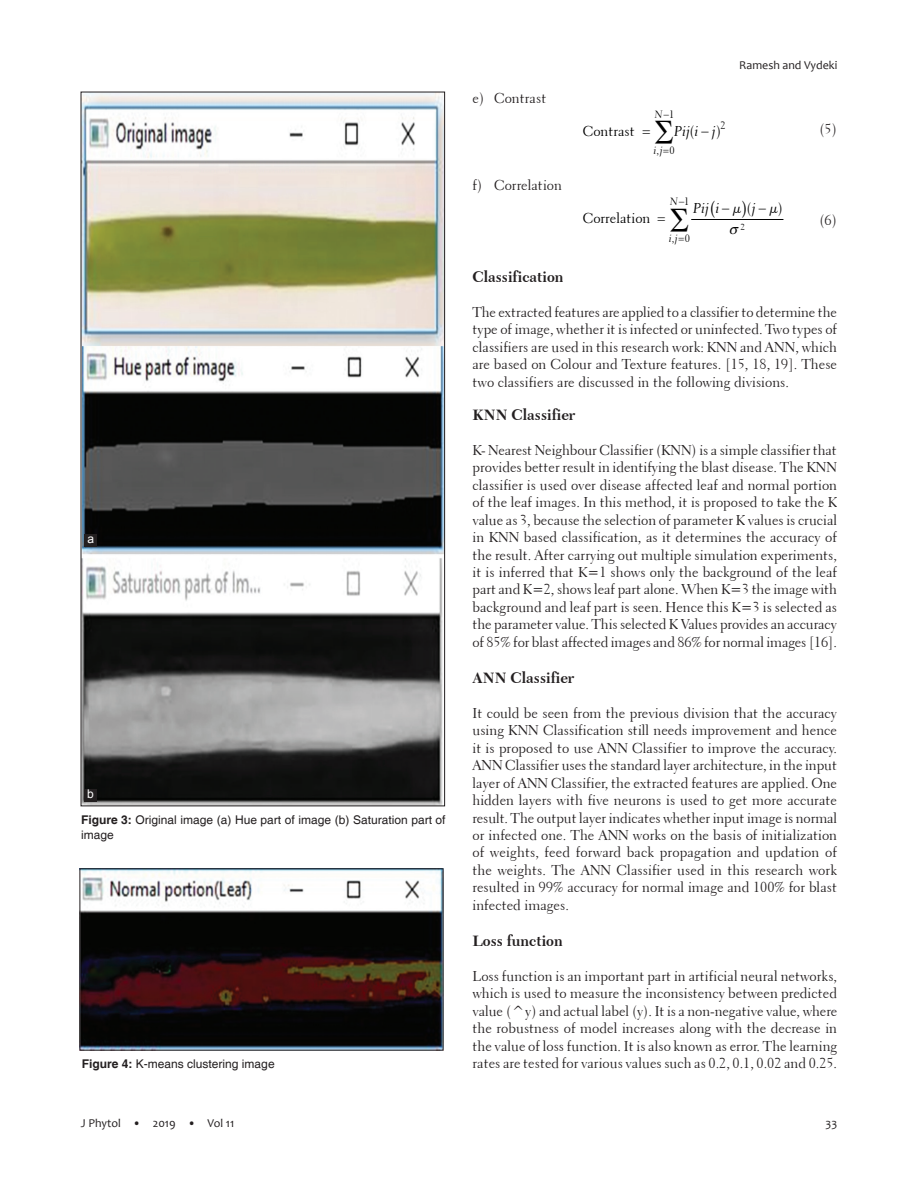
<style>
.page{position:relative;width:918px;height:1188px;background:#fff}
.page>*{position:absolute;margin:0;border:0;box-sizing:border-box;transform-origin:0 0}
.t1{font:700 15.75px "Transitional 511 BT";color:#231f20}
.TX{font:14.25px/17.4px "Transitional 521 BT Roman A";color:#231f20;text-align:justify}
.L{font:14.25px "Transitional 521 BT Roman A";color:#231f20}
.t2{font:14.25px "Transitional 521 BT Roman A";letter-spacing:-.005em;color:#000}
.t3{font:14.25px "Transitional 521 BT Cursive A";letter-spacing:.005em;color:#000}
.FGC{font:12px/15px "Helvetica";color:#231f20}
.RF{font:12px "Candara";color:#231f20}
.LABEL{font:12px "Arial";color:#fff}
.t4{font:10.5px "Transitional 521 BT Cursive A";color:#000}
.t5{font:10.5px "Transitional 521 BT Roman A";color:#000}
.s1{font-weight:700}
.s2{font-family:"Transitional 521 BT Roman A"}
</style>
<div class="page">
<hr style="left:692px;top:219px;width:91px;height:1px;background:#000">
<img style="left:82px;top:871px;width:359px;height:177px">
<img style="left:83px;top:94px;width:360px;height:710px">
<div style="left:84px;top:534px;width:13px;height:12px;background:#231f20"></div>
<div style="left:84px;top:789px;width:13px;height:12px;background:#231f20"></div>
<p class="LABEL" style="left:87px;top:531px;width:8px">a</p>
<p class="LABEL" style="left:87px;top:786px;width:8px">b</p>
<p class="FGC" style="left:81px;top:812px;width:366px"><span class="s1">Figure 3:</span> Original image (a) Hue part of image (b) Saturation part of image</p>
<p class="L" style="left:472px;top:89px;width:75px">e) Contrast</p>
<p class="L" style="left:472px;top:176px;width:91px">f) Correlation</p>
<p class="t4" style="left:655px;top:108px;width:21px">N−<span class="s2">1</span></p>
<p class="t5" style="left:720px;top:119px;width:7px">2</p>
<p class="t2" style="left:583px;top:122px;width:54px">Contrast</p>
<p class="t2" style="left:689px;top:122px;width:7px">(</p>
<p class="t3" style="left:674px;top:122px;width:49px">Pij i j<span class="s2">)</span></p>
<p class="t5" style="left:656px;top:144px;width:20px">, 0</p>
<p class="t4" style="left:654px;top:144px;width:11px">i j</p>
<p class="RF" style="left:739px;top:58px;width:100px">Ramesh and Vydeki</p>
<p class="TX" style="left:819px;top:121px;width:20px">(5)</p>
<p class="t2" style="left:583px;top:210px;width:69px">Correlation</p>
<p class="t4" style="left:670px;top:195px;width:21px">N−<span class="s2">1</span></p>
<p class="t5" style="left:672px;top:232px;width:20px">, 0</p>
<p class="t3" style="left:693px;top:199px;width:92px">Pij i µ j µ<span class="s2">)</span></p>
<p class="t2" style="left:746px;top:199px;width:7px">(</p>
<p class="t2" style="left:729px;top:221px;width:18px">▲²</p>
<p class="t4" style="left:669px;top:231px;width:11px">i j</p>
<p class="TX" style="left:819px;top:211px;width:20px">(6)</p>
<h2 class="t1" style="left:472px;top:267px;width:93px">Classification</h2>
<p class="TX" style="left:472px;top:303px;width:366px">The extracted features are applied to a classifier to determine the type of image, whether it is infected or uninfected. Two types of classifiers are used in this research work: KNN and ANN, which are based on Colour and Texture features. [15, 18, 19]. These two classifiers are discussed in the following divisions.</p>
<h2 class="t1" style="left:472px;top:405px;width:105px">KNN Classifier</h2>
<p class="TX" style="left:472px;top:441px;width:366px">K- Nearest Neighbour Classifier (KNN) is a simple classifier that provides better result in identifying the blast disease. The KNN classifier is used over disease affected leaf and normal portion of the leaf images. In this method, it is proposed to take the K value as 3, because the selection of parameter K values is crucial in KNN based classification, as it determines the accuracy of the result. After carrying out multiple simulation experiments, it is inferred that K=1 shows only the background of the leaf part and K=2, shows leaf part alone. When K=3 the image with background and leaf part is seen. Hence this K=3 is selected as the parameter value. This selected K Values provides an accuracy of 85% for blast affected images and 86% for normal images [16].</p>
<h2 class="t1" style="left:472px;top:668px;width:104px">ANN Classifier</h2>
<p class="TX" style="left:472px;top:704px;width:366px">It could be seen from the previous division that the accuracy using KNN Classification still needs improvement and hence it is proposed to use ANN Classifier to improve the accuracy.<br>ANN Classifier uses the standard layer architecture, in the input layer of ANN Classifier, the extracted features are applied. One hidden layers with five neurons is used to get more accurate result. The output layer indicates whether input image is normal or infected one. The ANN works on the basis of initialization of weights, feed forward back propagation and updation of the weights. The ANN Classifier used in this research work resulted in 99% accuracy for normal image and 100% for blast infected images.</p>
<h2 class="t1" style="left:472px;top:931px;width:92px">Loss function</h2>
<p class="TX" style="left:472px;top:967px;width:366px">Loss function is an important part in artificial neural networks, which is used to measure the inconsistency between predicted value (^y) and actual label (y). It is a non-negative value, where the robustness of model increases along with the decrease in the value of loss function. It is also known as error. The learning</p>
<p class="FGC" style="left:82px;top:1057px;width:194px"><span class="s1">Figure 4:</span> K-means clustering image</p>
<p class="TX" style="left:472px;top:1055px;width:366px">rates are tested for various values such as 0.2, 0.1, 0.02 and 0.25.</p>
<p class="RF" style="left:81px;top:1115px;width:155px">J Phytol • 2019 • Vol 11</p>
<p class="RF" style="left:826px;top:1115px;width:13px">33</p>
</div>
